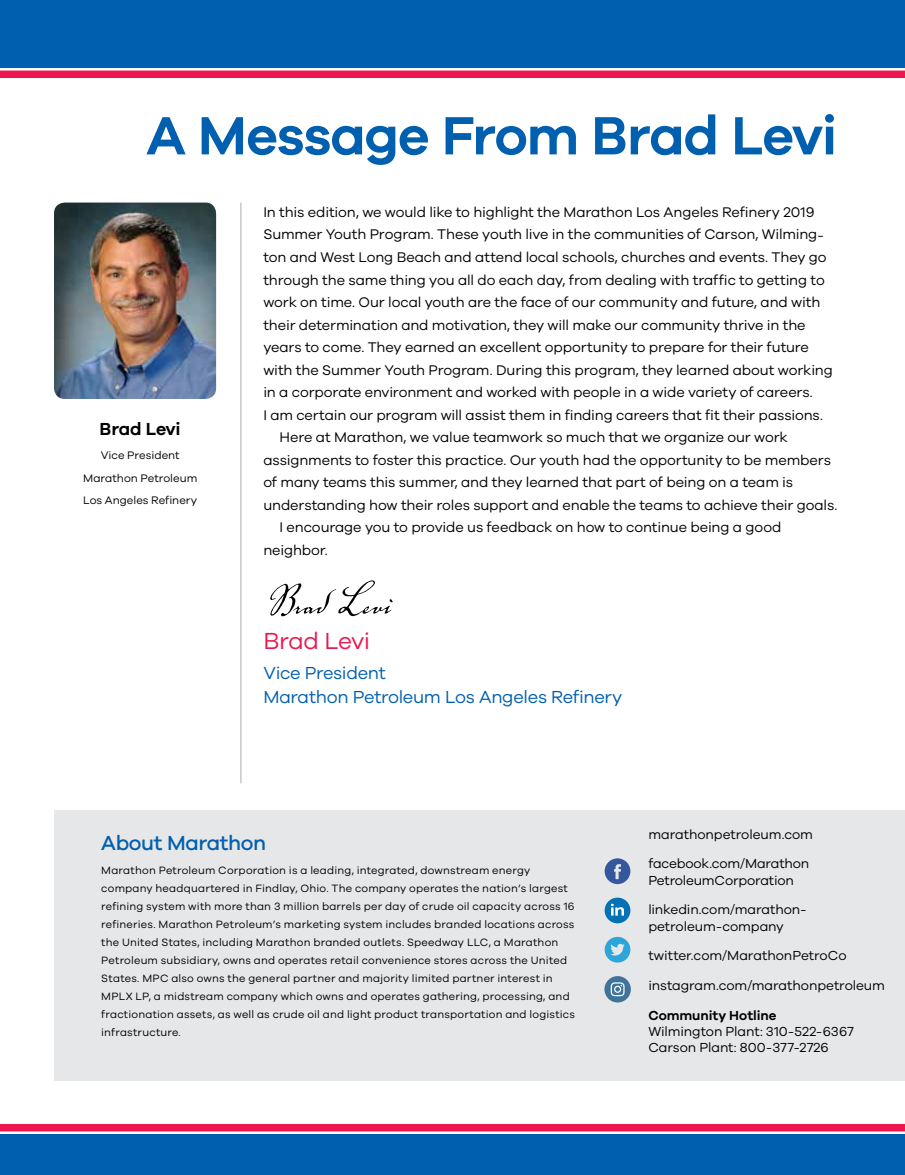
<style>
.page{position:relative;width:905px;height:1175px;background:#fff}
.page>*{position:absolute;margin:0;border:0;box-sizing:border-box;transform-origin:0 0}
.t1{font:600 55.5px "Galano Grotesque";letter-spacing:-.025em;color:#005fae}
.t2{font:54px "Voluta Script Pro";color:#000}
.t3{font:24px "Galano Grotesque";letter-spacing:-.025em;color:#ed174f}
.t4{font:500 21px "Galano Grotesque";letter-spacing:-.02em;color:#005fae}
.t5{font:18px/24px "Galano Grotesque";letter-spacing:-.02em;color:#005fae}
.t6{font:600 18px "Galano Grotesque";letter-spacing:-.02em;color:#000}
.t7{font:14.4px "Galano Grotesque";letter-spacing:-.01em;color:#000}
.t8{font:13.5px/16.2px "Galano Grotesque";letter-spacing:-.005em;color:#000}
.t9{font:600 13.5px "Galano Grotesque";letter-spacing:-.005em;color:#000}
.t10{font:11.25px/22.5px "Galano Grotesque";color:#000;text-align:center}
.t11{font:10.95px/18px "Galano Grotesque";letter-spacing:.015em;color:#000}
</style>
<div class="page">
<div style="left:54px;top:810px;width:850px;height:270px;background:#e6e7e8"></div>
<div style="left:0;top:0;width:904px;height:68px;background:#005fae"></div>
<div style="left:0;top:1134px;width:904px;height:40px;background:#005fae"></div>
<div style="left:0;top:70px;width:904px;height:8px;background:#ed174f"></div>
<div style="left:0;top:1124px;width:904px;height:7px;background:#ed174f"></div>
<img style="left:54px;top:202px;width:162px;height:197px">
<hr style="left:240px;top:202px;width:1px;height:581px;background:#c7c8ca">
<div style="left:604px;top:897px;width:26px;height:26px;background:#0471b3;border-radius:50%"></div>
<svg style="left:611px;top:903px;width:13px;height:12px"></svg>
<svg style="left:604px;top:858px;width:26px;height:26px"></svg>
<svg style="left:604px;top:936px;width:26px;height:26px"></svg>
<div style="left:604px;top:976px;width:27px;height:26px;background:#3f739a;border-radius:50%"></div>
<svg style="left:610px;top:982px;width:14px;height:14px"></svg>
<h1 class="t1" style="left:146px;top:102px;width:692px">A Message From Brad Levi</h1>
<p class="t6" style="left:100px;top:418px;width:83px">Brad Levi</p>
<p class="t10" style="left:83px;top:444px;width:116px">Vice President<br>Marathon Petroleum<br>Los Angeles Refinery</p>
<p class="t7" style="left:263px;top:203px;width:552px">In this edition, we would like to highlight the Marathon Los Angeles Refinery 2019</p>
<p class="t7" style="left:263px;top:226px;width:562px">Summer Youth Program. These youth live in the communities of Carson, Wilming-</p>
<p class="t7" style="left:263px;top:248px;width:564px">ton and West Long Beach and attend local schools, churches and events. They go</p>
<p class="t7" style="left:263px;top:271px;width:563px">through the same thing you all do each day, from dealing with traffic to getting to</p>
<p class="t7" style="left:263px;top:293px;width:558px">work on time. Our local youth are the face of our community and future, and with</p>
<p class="t7" style="left:263px;top:316px;width:543px">their determination and motivation, they will make our community thrive in the</p>
<p class="t7" style="left:263px;top:338px;width:547px">years to come. They earned an excellent opportunity to prepare for their future</p>
<p class="t7" style="left:263px;top:361px;width:571px">with the Summer Youth Program. During this program, they learned about working</p>
<p class="t7" style="left:263px;top:383px;width:551px">in a corporate environment and worked with people in a wide variety of careers.</p>
<p class="t7" style="left:263px;top:406px;width:561px">I am certain our program will assist them in finding careers that fit their passions.</p>
<p class="t7" style="left:279px;top:428px;width:509px">Here at Marathon, we value teamwork so much that we organize our work</p>
<p class="t7" style="left:263px;top:451px;width:569px">assignments to foster this practice. Our youth had the opportunity to be members</p>
<p class="t7" style="left:263px;top:473px;width:531px">of many teams this summer, and they learned that part of being on a team is</p>
<p class="t7" style="left:263px;top:496px;width:575px">understanding how their roles support and enable the teams to achieve their goals.</p>
<p class="t7" style="left:279px;top:518px;width:503px">I encourage you to provide us feedback on how to continue being a good</p>
<p class="t7" style="left:263px;top:541px;width:66px">neighbor.</p>
<h2 class="t2" style="left:263px;top:563px;width:129px">Brad Levi</h2>
<h3 class="t3" style="left:263px;top:626px;width:108px">Brad Levi</h3>
<p class="t5" style="left:263px;top:660px;width:360px">Vice President<br>Marathon Petroleum Los Angeles Refinery</p>
<h3 class="t4" style="left:101px;top:830px;width:166px">About Marathon</h3>
<p class="t11" style="left:101px;top:861px;width:475px">Marathon Petroleum Corporation is a leading, integrated, downstream energy company headquartered in Findlay, Ohio. The company operates the nation’s largest refining system with more than 3 million barrels per day of crude oil capacity across 16 refineries. Marathon Petroleum’s marketing system includes branded locations across the United States, including Marathon branded outlets. Speedway LLC, a Marathon Petroleum subsidiary, owns and operates retail convenience stores across the United States. MPC also owns the general partner and majority limited partner interest in MPLX LP, a midstream company which owns and operates gathering, processing, and fractionation assets, as well as crude oil and light product transportation and logistics infrastructure.</p>
<p class="t8" style="left:648px;top:825px;width:166px">marathonpetroleum.com</p>
<p class="t8" style="left:648px;top:855px;width:162px">facebook.com/Marathon<br>PetroleumCorporation</p>
<p class="t8" style="left:648px;top:901px;width:160px">linkedin.com/marathon&shy;petroleum-company</p>
<p class="t8" style="left:648px;top:940px;width:238px;line-height:29.7px">twitter.com/MarathonPetroCo instagram.com/marathonpetroleum</p>
<p class="t9" style="left:648px;top:1006px;width:130px">Community Hotline</p>
<p class="t8" style="left:648px;top:1022px;width:207px">Wilmington Plant: 310-522-6367<br>Carson Plant: 800-377-2726</p>
</div>
